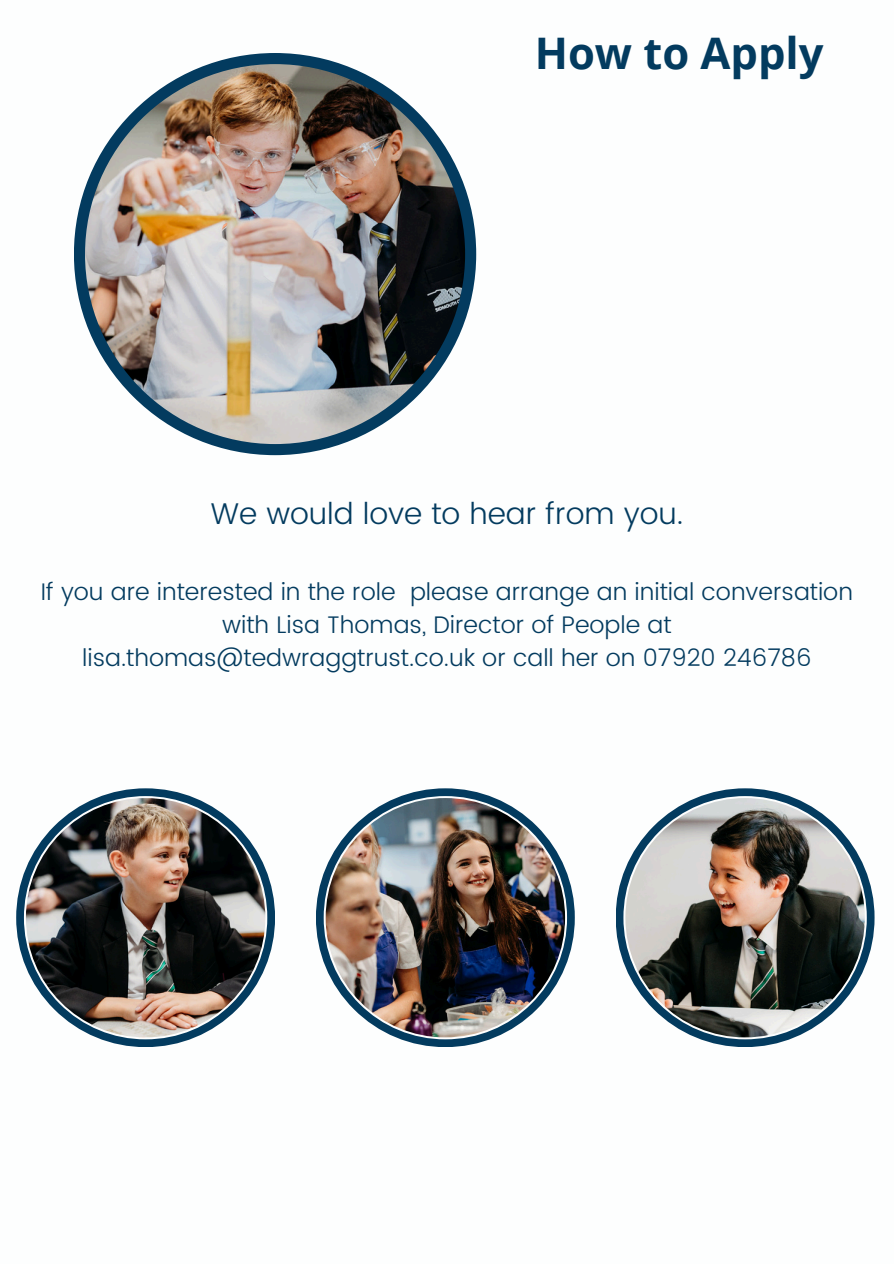
<style>
.page{position:relative;width:894px;height:1264px;background:#fff}
.page>*{position:absolute;margin:0;border:0;box-sizing:border-box;transform-origin:0 0}
.t1{font:700 43.5px "Open Sans";color:#033b5f}
.t2{font:300 30px "Poppins";color:#033b5f}
.t3{font:300 24px/32.7px "Poppins";color:#033b5f;text-align:center}
</style>
<div class="page">
<svg style="left:74px;top:53px;width:402px;height:402px"></svg>
<img style="left:85px;top:64px;width:380px;height:380px;border-radius:50%">
<svg style="left:16px;top:788px;width:259px;height:259px"></svg>
<img style="left:26px;top:798px;width:239px;height:239px;border-radius:50%">
<svg style="left:316px;top:788px;width:258px;height:259px"></svg>
<img style="left:325px;top:798px;width:240px;height:239px;border-radius:50%">
<svg style="left:616px;top:788px;width:258px;height:259px"></svg>
<img style="left:625px;top:798px;width:239px;height:239px;border-radius:50%">
<h1 class="t1" style="left:534px;top:22px;width:290px">How to Apply</h1>
<h1 class="t2" style="left:210px;top:496px;width:474px">We would love to hear from you.</h1>
<h2 class="t3" style="left:41px;top:576px;width:813px">If you are interested in the role please arrange an initial conversation with Lisa Thomas, Director of People at</h2>
<p class="t3" style="left:82px;top:641px;width:730px">lisa.thomas@tedwraggtrust.co.uk or call her on 07920 246786</p>
</div>
